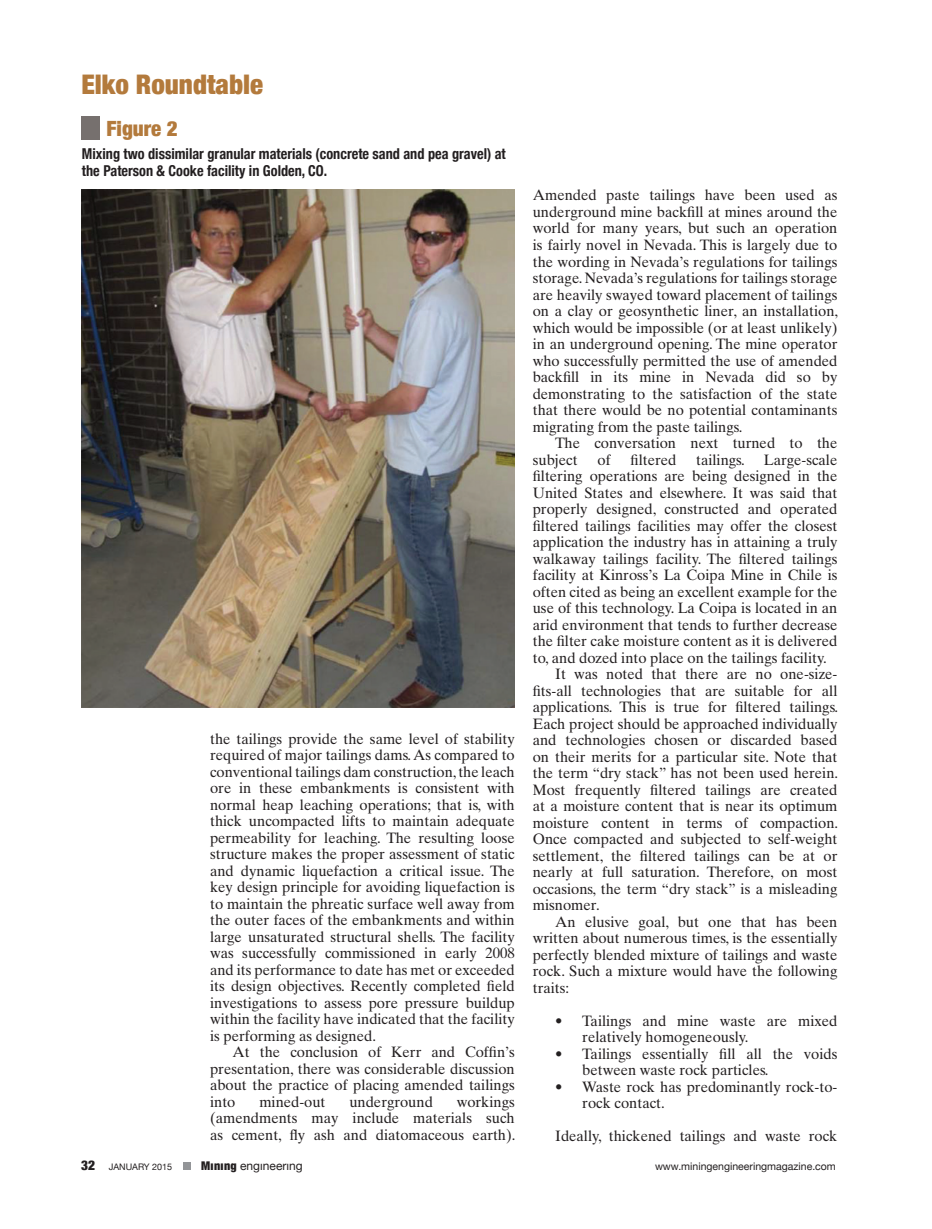
<style>
.page{position:relative;width:932px;height:1229px;background:#fff}
.page>*{position:absolute;margin:0;border:0;box-sizing:border-box;transform-origin:0 0}
.t1{font:900 condensed 27px "Helvetica Neue";color:#b37a3c}
.t2{font:900 condensed 21px "Helvetica Neue";color:#b37a3c}
.t3{font:15px/16.5px "Times Ten";color:#231f20;text-align:justify}
.t4{font:700 condensed 15px/16.5px "Helvetica Neue";color:#231f20;scale:.95 1}
.t5{font:900 condensed 13.5px "Helvetica Neue";color:#231f20}
.t6{font:12px "Helvetica Neue";color:#231f20}
.t7{font:10.5px "Helvetica Neue";color:#231f20}
.t8{font:9px "Helvetica Neue";color:#231f20}
.s1{font-weight:900;font-stretch:condensed}
</style>
<div class="page">
<div style="left:183px;top:1162px;width:8px;height:8px;background:#939598"></div>
<img style="left:81px;top:189px;width:433px;height:518px">
<div style="left:81px;top:116px;width:19px;height:24px;background:#76706e"></div>
<h1 class="t1" style="left:81px;top:62px;width:183px">Elko Roundtable</h1>
<h2 class="t2" style="left:106px;top:111px;width:73px">Figure 2</h2>
<p class="t4" style="left:82px;top:145px;width:447px">Mixing two dissimilar granular materials (concrete sand and pea gravel) at the Paterson &amp; Cooke facility in Golden, CO.</p>
<p class="t3" style="left:210px;top:730px;width:306px">the tailings provide the same level of stability required of major tailings dams. As compared to conventional tailings dam construction, the leach ore in these embankments is consistent with normal heap leaching operations; that is, with thick uncompacted lifts to maintain adequate permeability for leaching. The resulting loose structure makes the proper assessment of static and dynamic liquefaction a critical issue. The key design principle for avoiding liquefaction is to maintain the phreatic surface well away from the outer faces of the embankments and within large unsaturated structural shells. The facility was successfully commissioned in early 2008 and its performance to date has met or exceeded its design objectives. Recently completed field investigations to assess pore pressure buildup within the facility have indicated that the facility is performing as designed.</p>
<p class="t3" style="left:210px;top:1043px;width:306px;text-indent:23px">At the conclusion of Kerr and Coffin’s presentation, there was considerable discussion about the practice of placing amended tailings into</p>
<p class="t3" style="left:210px;top:1093px;width:307px;text-indent:247px">workings (amendments may include materials such as cement, fly ash and diatomaceous earth).</p>
<p class="t3" style="left:259px;top:1093px;width:68px">mined-out</p>
<p class="t3" style="left:349px;top:1093px;width:85px">underground</p>
<p class="t3" style="left:533px;top:187px;width:307px">Amended paste tailings have been used as underground mine backfill at mines around the world for many years, but such an operation is fairly novel in Nevada. This is largely due to the wording in Nevada’s regulations for tailings storage. Nevada’s regulations for tailings storage are heavily swayed toward placement of tailings on a clay or geosynthetic liner, an installation, which would be impossible (or at least unlikely) in an underground opening. The mine operator who successfully permitted the use of amended backfill in its mine in Nevada did so by demonstrating to the satisfaction of the state that there would be no potential contaminants migrating from the paste tailings.</p>
<p class="t3" style="left:533px;top:434px;width:306px;text-indent:23px">The conversation next turned to the subject</p>
<p class="t3" style="left:597px;top:451px;width:15px">of</p>
<p class="t3" style="left:630px;top:451px;width:47px">filtered</p>
<p class="t3" style="left:696px;top:451px;width:50px">tailings.</p>
<p class="t3" style="left:763px;top:451px;width:75px">Large-scale</p>
<p class="t3" style="left:533px;top:467px;width:306px">filtering operations are being designed in the</p>
<p class="t3" style="left:533px;top:484px;width:306px">United States and elsewhere. It was said that</p>
<p class="t3" style="left:533px;top:500px;width:306px">properly designed, constructed and operated</p>
<p class="t3" style="left:533px;top:517px;width:306px">filtered tailings facilities may offer the closest</p>
<p class="t3" style="left:533px;top:533px;width:306px">application the industry has in attaining a truly</p>
<p class="t3" style="left:533px;top:550px;width:306px">walkaway tailings facility. The filtered tailings</p>
<p class="t3" style="left:533px;top:566px;width:306px">facility at Kinross’s La Coipa Mine in Chile is</p>
<p class="t3" style="left:533px;top:583px;width:306px">often cited as being an excellent example for the</p>
<p class="t3" style="left:533px;top:599px;width:306px">use of this technology. La Coipa is located in an</p>
<p class="t3" style="left:533px;top:616px;width:306px">arid environment that tends to further decrease</p>
<p class="t3" style="left:533px;top:632px;width:306px">the filter cake moisture content as it is delivered</p>
<p class="t3" style="left:533px;top:649px;width:295px">to, and dozed into place on the tailings facility.</p>
<p class="t3" style="left:555px;top:665px;width:284px">It was noted that there are no one-size-</p>
<p class="t3" style="left:533px;top:682px;width:306px">fits-all technologies that are suitable for all</p>
<p class="t3" style="left:533px;top:698px;width:307px">applications. This is true for filtered tailings.</p>
<p class="t3" style="left:533px;top:715px;width:306px">Each project should be approached individually</p>
<p class="t3" style="left:533px;top:731px;width:306px">and technologies chosen or discarded based</p>
<p class="t3" style="left:533px;top:748px;width:306px">on their merits for a particular site. Note that</p>
<p class="t3" style="left:533px;top:764px;width:307px">the term “dry stack” has not been used herein.</p>
<p class="t3" style="left:533px;top:781px;width:306px">Most frequently filtered tailings are created</p>
<p class="t3" style="left:533px;top:797px;width:306px">at a moisture content that is near its optimum</p>
<p class="t3" style="left:533px;top:814px;width:307px">moisture content in terms of compaction.</p>
<p class="t3" style="left:533px;top:830px;width:306px">Once compacted and subjected to self-weight</p>
<p class="t3" style="left:533px;top:847px;width:306px">settlement, the filtered tailings can be at or</p>
<p class="t3" style="left:533px;top:863px;width:306px">nearly at full saturation. Therefore, on most</p>
<p class="t3" style="left:533px;top:880px;width:306px">occasions, the term “dry stack” is a misleading</p>
<p class="t3" style="left:533px;top:896px;width:69px">misnomer.</p>
<p class="t3" style="left:555px;top:913px;width:284px">An elusive goal, but one that has been</p>
<p class="t3" style="left:533px;top:929px;width:306px">written about numerous times, is the essentially</p>
<p class="t3" style="left:533px;top:946px;width:306px">perfectly blended mixture of tailings and waste</p>
<p class="t3" style="left:533px;top:962px;width:306px">rock. Such a mixture would have the following</p>
<p class="t3" style="left:533px;top:979px;width:38px">traits:</p>
<p class="t3" style="left:582px;top:1012px;width:256px;text-indent:-27px">• Tailings and mine waste are mixed relatively homogeneously.</p>
<p class="t3" style="left:582px;top:1045px;width:257px;text-indent:-27px">• Tailings essentially fill all the voids between waste rock particles.</p>
<p class="t3" style="left:582px;top:1078px;width:257px;text-indent:-27px">• Waste rock has predominantly rock-to&shy;rock contact.</p>
<p class="t3" style="left:555px;top:1127px;width:284px">Ideally, thickened tailings and waste rock</p>
<p class="t5" style="left:81px;top:1154px;width:16px">32</p>
<p class="t8" style="left:109px;top:1160px;width:65px">JANUARY 2015</p>
<p class="t6" style="left:201px;top:1157px;width:103px"><span class="s1">Mınıng</span> engıneerıng</p>
<p class="t7" style="left:655px;top:1159px;width:182px">www.miningengineeringmagazine.com</p>
</div>
